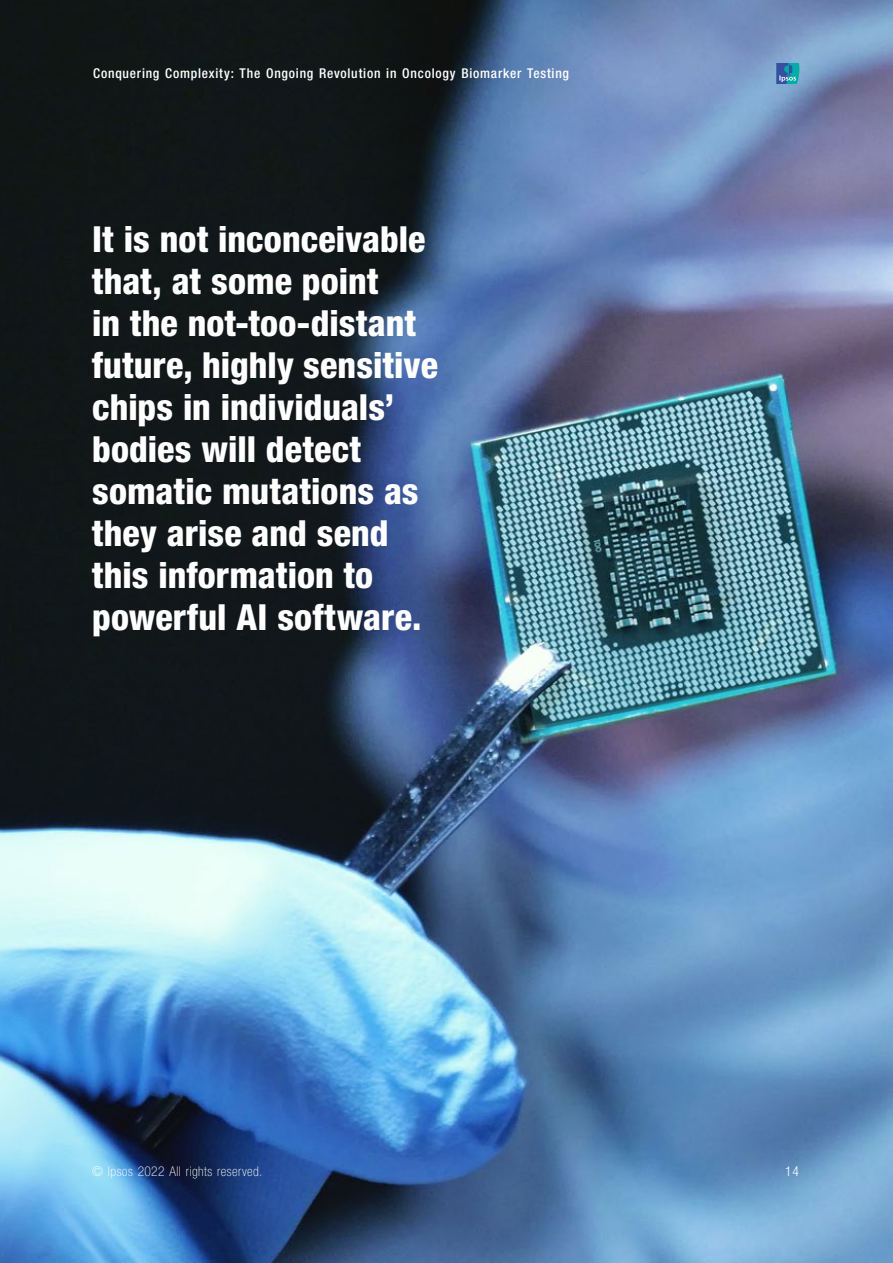
<style>
.page{position:relative;width:893px;height:1263px;background:#fff}
.page>*{position:absolute;margin:0;border:0;box-sizing:border-box;transform-origin:0 0}
.t1{font:800 condensed 36px/42px "Helvetica Neue LT Pro";color:#fff}
.t2{font:500 condensed 13.5px "Helvetica Neue LT Pro";letter-spacing:.055em;color:#fff}
.t3{font:100 condensed 13.5px "Helvetica Neue LT Pro";letter-spacing:.035em;color:#fff}
.t4{font:300 condensed 13.5px "Helvetica Neue LT Pro";color:#fff}
</style>
<div class="page">
<img style="left:0;top:0;width:893px;height:1263px">
<svg style="left:776px;top:63px;width:23px;height:21px"></svg>
<p class="t2" style="left:93px;top:65px;width:477px">Conquering Complexity: The Ongoing Revolution in Oncology Biomarker Testing</p>
<p class="t1" style="left:92px;top:218px;width:347px">It is not inconceivable that, at some point<br>in the not-too-distant future, highly sensitive chips in individuals’ bodies will detect somatic mutations as they arise and send this information to powerful AI software.</p>
<p class="t3" style="left:92px;top:1164px;width:172px">© Ipsos 2022 All rights reserved.</p>
<p class="t4" style="left:785px;top:1163px;width:15px">14</p>
</div>
